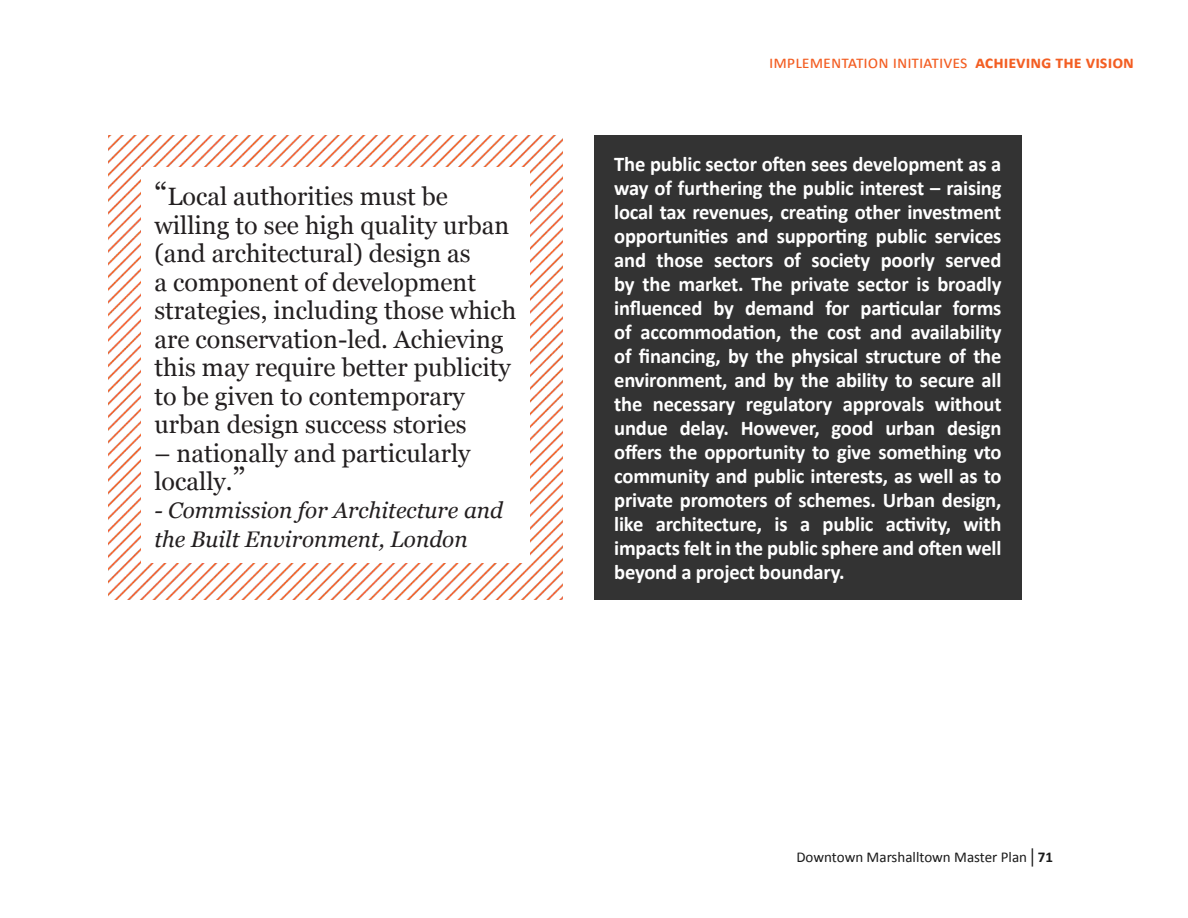
<style>
.page{position:relative;width:1188px;height:918px;background:#fff}
.page>*{position:absolute;margin:0;border:0;box-sizing:border-box;transform-origin:0 0}
.white_text_box_body{font:25.05px/28.5px "Georgia";color:#231f20}
.white_text_box_body-2{font:italic 22.5px/28.5px "Georgia";color:#231f20}
.body{font:700 21px/24px "Calibri";letter-spacing:-.01em;color:#fff;text-align:justify}
.t1{font:18px "Calibri";color:#f35e23}
.t2{font:15px "Calibri";color:#1a1a1a}
.s1{font-size:31.5px}
.s2{font-weight:700}
.s3{font-family:"Monotype Corsiva"}
</style>
<div class="page">
<img style="left:108px;top:135px;width:455px;height:464px">
<div style="left:141px;top:168px;width:389px;height:395px;background:#fff"></div>
<div style="left:594px;top:135px;width:428px;height:464px;background:#333"></div>
<p class="white_text_box_body" style="left:154px;top:183px;width:363px"><span class="s1">“</span>Local authorities must be willing to see high quality urban (and architectural) design as<br>a component of development strategies, including those which are conservation-led. Achieving this may require better publicity to be given to contemporary urban design success stories</p>
<p class="white_text_box_body" style="left:154px;top:439px;width:318px">– nationally and particularly locally.<span class="s1">”</span></p>
<p class="white_text_box_body-2" style="left:154px;top:497px;width:350px">- Commission for Architecture and the Built Environment, London</p>
<p class="t1" style="left:769px;top:50px;width:366px">implementation initiatives <span class="s2">achieving the vision</span></p>
<p class="body" style="left:614px;top:152px;width:389px">The public sector often sees development as a way of furthering the public interest – raising local tax revenues, creating other investment opportunities and supporting public services and those sectors of society poorly served by the market. The private sector is broadly influenced by demand for particular forms of accommodation, the cost and availability of financing, by the physical structure of the environment, and by the ability to secure all the necessary regulatory approvals without undue delay. However, good urban design offers the opportunity to give something vto community and public interests, as well as to private promoters of schemes. Urban design, like architecture, is a public activity, with impacts felt in the public sphere and often well beyond a project boundary.</p>
<p class="t2" style="left:796px;top:847px;width:258px">Downtown Marshalltown Master Plan<span class="s3">│</span><span class="s2">71</span></p>
</div>
